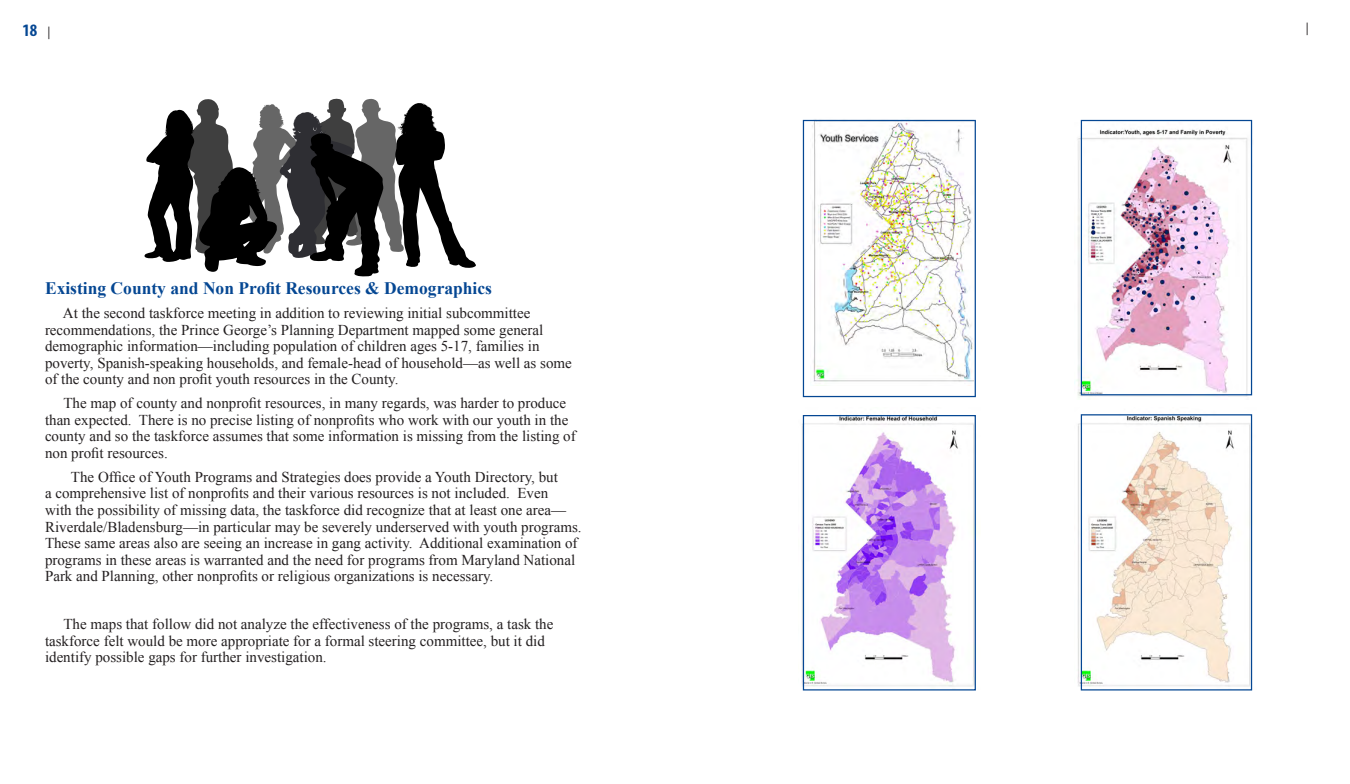
<style>
.page{position:relative;width:1350px;height:784px;background:#fff}
.page>*{position:absolute;margin:0;border:0;box-sizing:border-box;transform-origin:0 0}
.t1{font:700 17.5px "Times New Roman";color:#054793}
.t2{font:700 condensed 17.5px "Myriad Pro";color:#054793}
.t3{font:15px/16.5px "Times New Roman";color:#231f20}
.t4{font:12.5px "Myriad Pro";color:#231f20}
.s1{font-weight:400;font-stretch:normal;font-size:12.5px;color:#231f20}
</style>
<div class="page">
<img style="left:810px;top:119px;width:163px;height:263px">
<img style="left:1074px;top:122px;width:179px;height:276px">
<img style="left:801px;top:415px;width:173px;height:274px">
<img style="left:1077px;top:414px;width:176px;height:275px">
<div style="left:803px;top:414px;width:173px;height:276px;border:1px solid #054793"></div>
<div style="left:1081px;top:414px;width:171px;height:276px;border:1px solid #054793"></div>
<div style="left:1081px;top:120px;width:171px;height:275px;border:1px solid #054793"></div>
<div style="left:803px;top:120px;width:173px;height:277px;border:1px solid #054793"></div>
<svg style="left:145px;top:99px;width:331px;height:177px"></svg>
<p class="t2" style="left:22px;top:19px;width:29px">18 <span class="s1">|</span></p>
<p class="t4" style="left:1306px;top:20px;width:4px">|</p>
<p class="t1" style="left:45px;top:276px;width:449px">Existing County and Non Profit Resources &amp; Demographics</p>
<p class="t3" style="left:45px;top:304px;width:528px;text-indent:18px">At the second taskforce meeting in addition to reviewing initial subcommittee recommendations, the Prince George’s Planning Department mapped some general demographic information—including population of children ages 5-17, families in poverty, Spanish-speaking households, and female-head of household—as well as some of the county and non profit youth resources in the County.</p>
<p class="t3" style="left:45px;top:394px;width:532px;text-indent:18px">The map of county and nonprofit resources, in many regards, was harder to produce than expected. There is no precise listing of nonprofits who work with our youth in the county and so the taskforce assumes that some information is missing from the listing of non profit resources.</p>
<p class="t3" style="left:45px;top:468px;width:538px;text-indent:26px">The Office of Youth Programs and Strategies does provide a Youth Directory, but<br>a comprehensive list of nonprofits and their various resources is not included. Even<br>with the possibility of missing data, the taskforce did recognize that at least one area— Riverdale/Bladensburg—in particular may be severely underserved with youth programs.<br>These same areas also are seeing an increase in gang activity. Additional examination of programs in these areas is warranted and the need for programs from Maryland National Park and Planning, other nonprofits or religious organizations is necessary.</p>
<p class="t3" style="left:45px;top:615px;width:510px;text-indent:18px">The maps that follow did not analyze the effectiveness of the programs, a task the taskforce felt would be more appropriate for a formal steering committee, but it did identify possible gaps for further investigation.</p>
</div>
